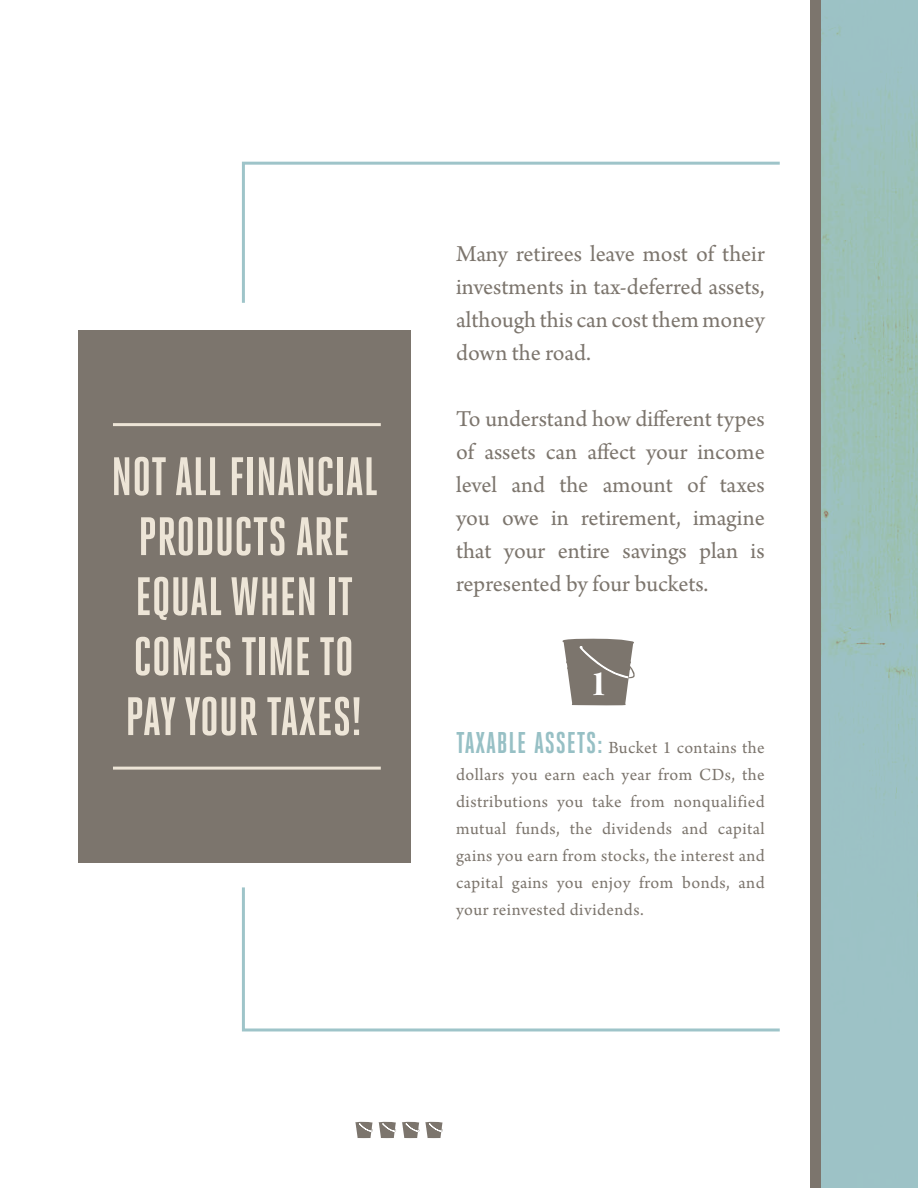
<style>
.page{position:relative;width:918px;height:1188px;background:#fff}
.page>*{position:absolute;margin:0;border:0;box-sizing:border-box;transform-origin:0 0}
.t1{font:700 54px/60px "Heroic Condensed";color:#ede5d7}
.t2{font:38.25px "Arno Pro Bold Display";color:#fff}
.t3{font:24px/33px "Arno Pro";color:#7c756d;text-align:justify}
.t4{font:18px/27px "Arno Pro";letter-spacing:.025em;color:#7c756d;text-align:justify}
.s1{font-family:"Heroic Condensed";font-weight:700;font-size:30px;color:#97c0c5}
</style>
<div class="page">
<svg style="left:821px;top:0;width:97px;height:1188px;background:#9cc1bf"></svg>
<svg style="left:562px;top:638px;width:73px;height:68px"></svg>
<div style="left:810px;top:0;width:11px;height:1188px;background:#7c756d"></div>
<div style="left:78px;top:331px;width:333px;height:532px;background:#7c756d"></div>
<hr style="left:113px;top:423px;width:268px;height:3px;background:#ede5d7">
<hr style="left:113px;top:767px;width:268px;height:3px;background:#ede5d7">
<svg style="left:242px;top:161px;width:538px;height:142px"></svg>
<svg style="left:242px;top:887px;width:538px;height:145px"></svg>
<svg style="left:355px;top:1122px;width:88px;height:16px"></svg>
<h1 class="t1" style="left:111px;top:447px;width:268px">NOT ALL FINANCIAL<br>PRODUCTS ARE<br>EQUAL WHEN IT<br>COMES TIME TO<br>PAY YOUR TAXES!</h1>
<p class="t3" style="left:456px;top:239px;width:310px">Many retirees leave most of their investments in tax-deferred assets, although this can cost them money down the road.</p>
<p class="t3" style="left:456px;top:404px;width:310px">To understand how different types of assets can affect your income level and the amount of taxes you owe in retirement, imagine that your entire savings plan is represented by four buckets.</p>
<h2 class="t2" style="left:590px;top:663px;width:20px">1</h2>
<p class="t4" style="left:456px;top:735px;width:310px"><span class="s1">TAXABLE ASSETS:</span> Bucket 1 contains the dollars you earn each year from CDs, the distributions you take from nonqualified mutual funds, the dividends and capital gains you earn from stocks, the interest and capital gains you enjoy from bonds, and your reinvested dividends.</p>
</div>
